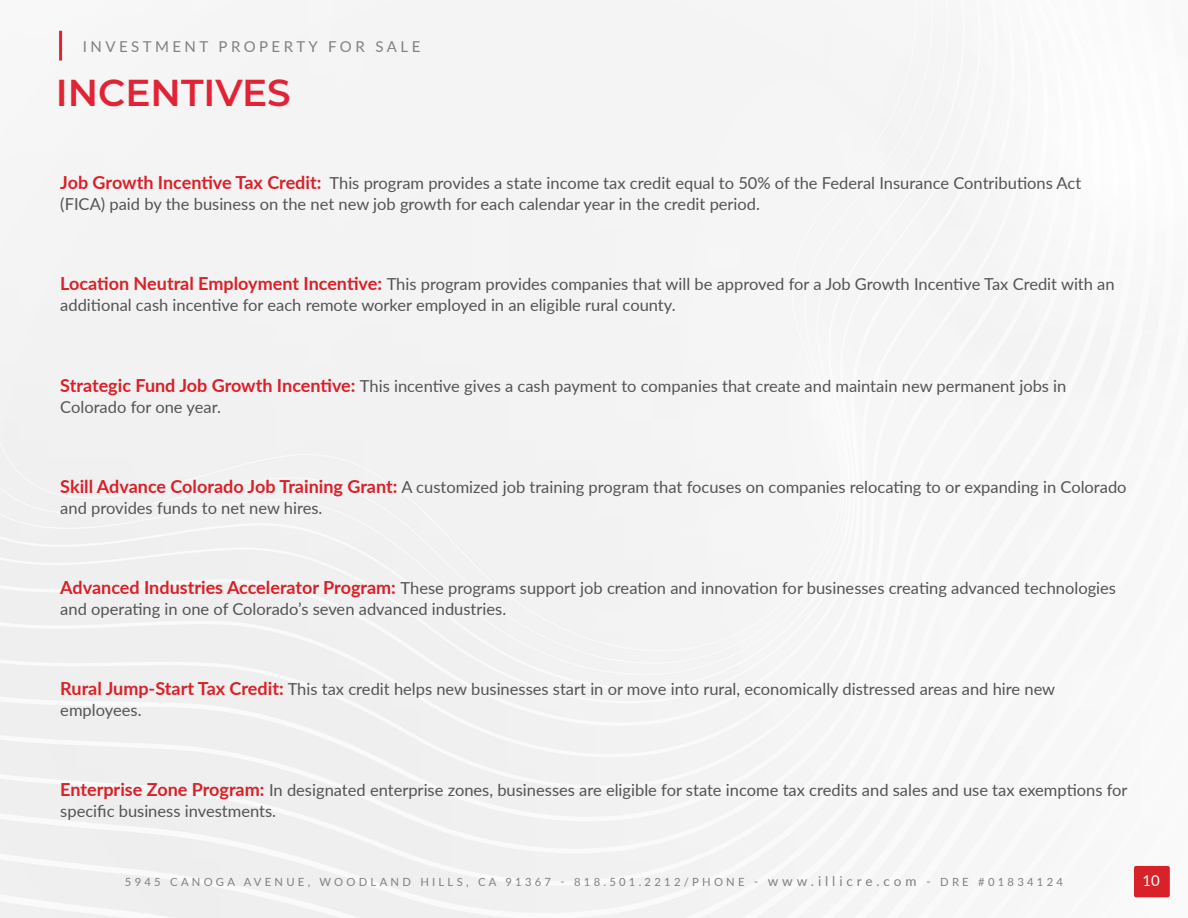
<style>
.page{position:relative;width:1188px;height:918px;background:#fff}
.page>*{position:absolute;margin:0;border:0;box-sizing:border-box;transform-origin:0 0}
.Titulos{font:600 37.5px "Montserrat";color:#e12435}
.t1{font:16.5px/21px "Lato";color:#535353}
.t2{font:16.5px/21px "Lato";color:#545454}
.t3{font:15px "Lato";letter-spacing:.23em;color:#808080}
.t4{font:15px "Lato";color:#fff}
.t5{font:11.25px "Lato";letter-spacing:.29em;color:#808080}
.s1{font-weight:700;font-size:18px;color:#da2028}
.s2{font-weight:700;font-size:18px;color:#d92128}
.s3{font-size:13.5px}
</style>
<div class="page">
<hr style="left:59px;top:31px;width:3px;height:30px;background:#e12435">
<div style="left:1134px;top:866px;width:36px;height:31px;background:#d92129;border-radius:2px"></div>
<p class="t3" style="left:83px;top:36px;width:21px">Inves</p>
<p class="t3" style="left:143px;top:36px;width:27px">tmen</p>
<p class="t3" style="left:199px;top:36px;width:45px">t Proper</p>
<p class="t3" style="left:296px;top:36px;width:57px">ty for</p>
<p class="t3" style="left:376px;top:36px;width:24px">Sale</p>
<p class="Titulos" style="left:56px;top:67px;width:236px">INCENTIVES</p>
<p class="t1" style="left:60px;top:172px;width:1022px"><span class="s1">Job Growth Incentive Tax Credit:</span> This program provides a state income tax credit equal to 50% of the Federal Insurance Contributions Act (FICA) paid by the business on the net new job growth for each calendar year in the credit period.</p>
<p class="t1" style="left:60px;top:273px;width:1056px"><span class="s1">Location Neutral Employment Incentive:</span> This program provides companies that will be approved for a Job Growth Incentive Tax Credit with an additional cash incentive for each remote worker employed in an eligible rural county.</p>
<p class="t2" style="left:60px;top:374px;width:1008px"><span class="s1">Strategic Fund Job Growth Incentive:</span> This incentive gives a cash payment to companies that create and maintain new permanent jobs in<br>Colorado for one year.</p>
<p class="t1" style="left:60px;top:476px;width:1068px"><span class="s1">Skill Advance Colorado Job Training Grant:</span> A customized job training program that focuses on companies relocating to or expanding in Colorado and provides funds to net new hires.</p>
<p class="t1" style="left:60px;top:577px;width:1057px"><span class="s1">Advanced Industries Accelerator Program:</span> These programs support job creation and innovation for businesses creating advanced technologies and operating in one of Colorado’s seven advanced industries.</p>
<p class="t2" style="left:60px;top:678px;width:996px"><span class="s2">Rural Jump-Start Tax Credit:</span> This tax credit helps new businesses start in or move into rural, economically distressed areas and hire new employees.</p>
<p class="t1" style="left:60px;top:779px;width:1069px"><span class="s1">Enterprise Zone Program:</span> In designated enterprise zones, businesses are eligible for state income tax credits and sales and use tax exemptions for specific business investments.</p>
<p class="t5" style="left:125px;top:874px;width:940px">5945 CANOGA AVENUE, WOODLAND HILLS, CA 91367 - 818.501.2212/PHONE - <span class="s3">www.illicre.com</span> - DRE #01834124</p>
<p class="t4" style="left:1142px;top:870px;width:19px">10</p>
</div>
